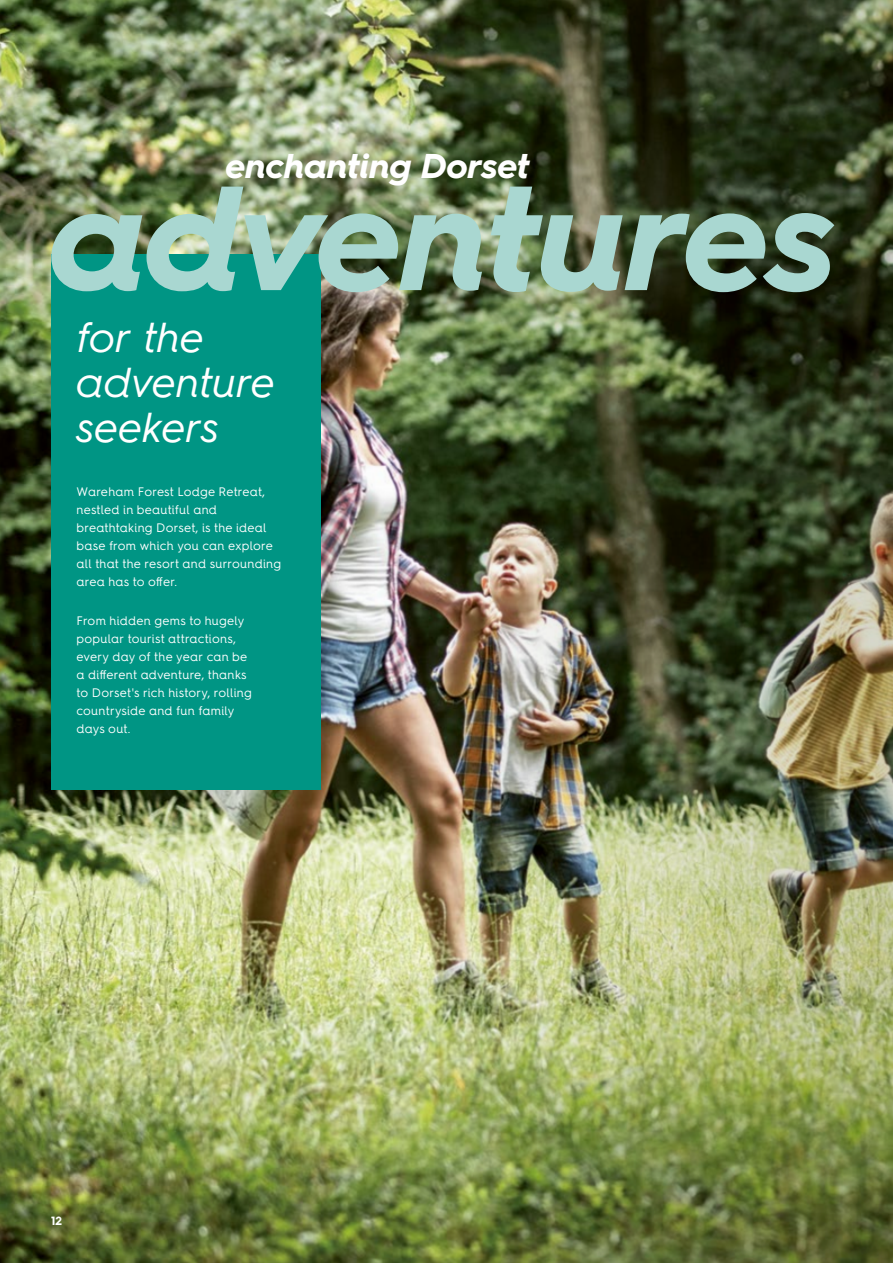
<style>
.page{position:relative;width:893px;height:1263px;background:#fff}
.page>*{position:absolute;margin:0;border:0;box-sizing:border-box;transform-origin:0 0}
.t1{font:italic 700 148.5px "Hurme Geometric Sans 4";letter-spacing:-.02em;color:#a9d7d1}
.t2{font:italic 42px/45px "Hurme Geometric Sans 4";letter-spacing:-.015em;color:#fff}
.t3{font:italic 700 34.5px "Hurme Geometric Sans 4";letter-spacing:-.005em;color:#fff}
.t4{font:12.3px/18px "Hurme Geometric Sans 4";letter-spacing:.015em;color:#fff}
.t5{font:700 12px "Hurme Geometric Sans 4";color:#fff}
</style>
<div class="page">
<img style="left:0;top:0;width:186px;height:1263px">
<img style="left:186px;top:0;width:707px;height:1263px">
<div style="left:51px;top:254px;width:269px;height:536px;background:#009584"></div>
<svg style="left:0;top:0;width:19px;height:18px"></svg>
<h3 class="t3" style="left:226px;top:142px;width:305px">enchanting Dorset</h3>
<h1 class="t1" style="left:51px;top:134px;width:789px">adventures</h1>
<h2 class="t2" style="left:77px;top:313px;width:201px">for the adventure seekers</h2>
<p class="t4" style="left:77px;top:482px;width:206px">Wareham Forest Lodge Retreat, nestled in beautiful and breathtaking Dorset, is the ideal base from which you can explore all that the resort and surrounding area has to offer.</p>
<p class="t4" style="left:77px;top:611px;width:177px">From hidden gems to hugely popular tourist attractions, every day of the year can be a different adventure, thanks to Dorset's rich history, rolling countryside and fun family days out.</p>
<p class="t5" style="left:51px;top:1212px;width:12px">12</p>
</div>
